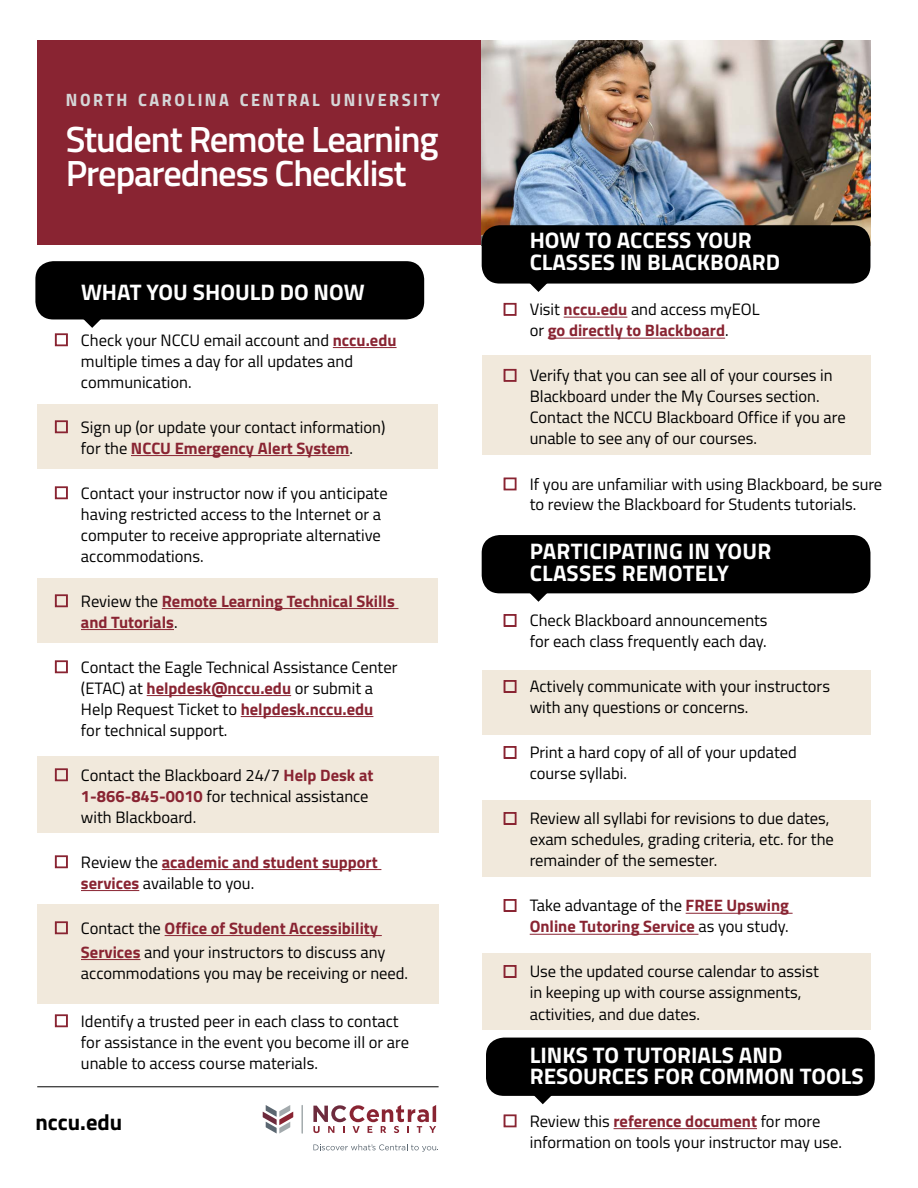
<style>
.page{position:relative;width:918px;height:1188px;background:#fff}
.page>*{position:absolute;margin:0;border:0;box-sizing:border-box;transform-origin:0 0}
.t1{font:600 36.45px/33.8px "Titillium";letter-spacing:-.03em;color:#fff}
.t2{font:700 22.5px/21.6px "Titillium";color:#fff}
.t3{font:700 22.5px "Titillium";color:#000}
.t4{font:17.85px "Titillium Bold Upright";color:#d5d6d7}
.t5{font:16.5px/21px "Titillium";color:#000}
.t6{font:700 16.5px/21px "Titillium";color:#892432}
.s1{font-weight:700;color:#892432}
.s2{font-weight:400;color:#000}
</style>
<div class="page">
<div style="left:482px;top:801px;width:388px;height:76px;background:#f1e9dc"></div>
<div style="left:482px;top:355px;width:388px;height:100px;background:#f1e9dc"></div>
<div style="left:482px;top:670px;width:388px;height:65px;background:#f1e9dc"></div>
<div style="left:482px;top:954px;width:388px;height:76px;background:#f1e9dc"></div>
<hr style="left:37px;top:1086px;width:402px;height:1px;background:#000">
<div style="left:37px;top:404px;width:401px;height:65px;background:#f1e9dc"></div>
<div style="left:37px;top:904px;width:402px;height:100px;background:#f1e9dc"></div>
<div style="left:37px;top:757px;width:402px;height:76px;background:#f1e9dc"></div>
<div style="left:37px;top:578px;width:401px;height:65px;background:#f1e9dc"></div>
<hr style="left:333px;top:347px;width:64px;height:1px;background:#892432">
<hr style="left:131px;top:455px;width:219px;height:1px;background:#892432">
<hr style="left:162px;top:608px;width:236px;height:1px;background:#892432">
<hr style="left:81px;top:629px;width:93px;height:1px;background:#892432">
<hr style="left:147px;top:695px;width:144px;height:1px;background:#892432">
<hr style="left:241px;top:716px;width:132px;height:1px;background:#892432">
<hr style="left:162px;top:869px;width:219px;height:1px;background:#892432">
<hr style="left:81px;top:890px;width:58px;height:1px;background:#892432">
<hr style="left:165px;top:935px;width:217px;height:1px;background:#892432">
<hr style="left:81px;top:959px;width:59px;height:1px;background:#892432">
<hr style="left:564px;top:317px;width:63px;height:1px;background:#892432">
<hr style="left:548px;top:338px;width:177px;height:1px;background:#892432">
<hr style="left:686px;top:913px;width:107px;height:1px;background:#892432">
<hr style="left:530px;top:934px;width:168px;height:1px;background:#892432">
<hr style="left:614px;top:1128px;width:143px;height:1px;background:#892432">
<div style="left:37px;top:40px;width:445px;height:205px;background:#892432"></div>
<img style="left:482px;top:40px;width:388px;height:199px">
<div style="left:35px;top:261px;width:389px;height:58px;background:#000;border-radius:18px"></div>
<svg style="left:82px;top:319px;width:20px;height:9px"></svg>
<div style="left:482px;top:225px;width:388px;height:59px;background:#000;border-radius:18px"></div>
<svg style="left:529px;top:283px;width:19px;height:9px"></svg>
<div style="left:482px;top:535px;width:388px;height:58px;background:#000;border-radius:18px"></div>
<svg style="left:529px;top:593px;width:19px;height:9px"></svg>
<div style="left:486px;top:1038px;width:389px;height:58px;background:#000;border-radius:18px"></div>
<svg style="left:533px;top:1095px;width:20px;height:9px"></svg>
<svg style="left:263px;top:1105px;width:30px;height:28px"></svg>
<hr style="left:301px;top:1106px;width:2px;height:27px;background:#a3aaad">
<svg style="left:313px;top:1105px;width:123px;height:28px"></svg>
<svg style="left:313px;top:1144px;width:125px;height:8px"></svg>
<svg style="left:55px;top:333px;width:13px;height:14px"></svg>
<svg style="left:55px;top:420px;width:13px;height:14px"></svg>
<svg style="left:55px;top:486px;width:13px;height:14px"></svg>
<svg style="left:55px;top:594px;width:13px;height:14px"></svg>
<svg style="left:55px;top:660px;width:13px;height:14px"></svg>
<svg style="left:55px;top:768px;width:13px;height:14px"></svg>
<svg style="left:55px;top:855px;width:13px;height:14px"></svg>
<svg style="left:55px;top:921px;width:13px;height:14px"></svg>
<svg style="left:55px;top:1014px;width:13px;height:14px"></svg>
<svg style="left:503px;top:303px;width:14px;height:13px"></svg>
<svg style="left:503px;top:369px;width:14px;height:13px"></svg>
<svg style="left:503px;top:477px;width:14px;height:14px"></svg>
<svg style="left:503px;top:614px;width:14px;height:13px"></svg>
<svg style="left:503px;top:680px;width:14px;height:145px"></svg>
<svg style="left:503px;top:899px;width:14px;height:79px"></svg>
<svg style="left:503px;top:1114px;width:14px;height:14px"></svg>
<p class="t4" style="left:66px;top:86px;width:376px">N O R T H C A R O L I N A C E N T R A L U N I V E R S I T Y</p>
<p class="t1" style="left:66px;top:121px;width:374px">Student Remote Learning<br>Preparedness Checklist</p>
<p class="t2" style="left:81px;top:280px;width:285px">WHAT YOU SHOULD DO NOW</p>
<p class="t5" style="left:81px;top:329px;width:317px">Check your NCCU email account and <span class="s1">nccu.edu </span>multiple times a day for all updates and communication.</p>
<p class="t5" style="left:81px;top:416px;width:306px">Sign up (or update your contact information) for the <span class="s1">NCCU Emergency Alert System</span>.</p>
<p class="t5" style="left:81px;top:482px;width:308px">Contact your instructor now if you anticipate having restricted access to the Internet or a computer to receive appropriate alternative accommodations.</p>
<p class="t6" style="left:81px;top:590px;width:315px"><span class="s2">Review the</span> Remote Learning Technical Skills and Tutorials<span class="s2">.</span></p>
<p class="t5" style="left:81px;top:656px;width:318px">Contact the Eagle Technical Assistance Center (ETAC) at <span class="s1">helpdesk@nccu.edu</span> or submit a Help Request Ticket to <span class="s1">helpdesk.nccu.edu<br></span>for technical support.</p>
<p class="t5" style="left:81px;top:764px;width:294px">Contact the Blackboard 24/7 <span class="s1">Help Desk at<br>1-866-845-0010</span> for technical assistance with Blackboard.</p>
<p class="t6" style="left:81px;top:851px;width:298px"><span class="s2">Review the</span> academic and student support services <span class="s2">available to you.</span></p>
<p class="t6" style="left:81px;top:917px;width:299px"><span class="s2">Contact the</span> Office of Student Accessibility</p>
<p class="t5" style="left:81px;top:941px;width:329px"><span class="s1">Services</span> and your instructors to discuss any accommodations you may be receiving or need.</p>
<p class="t5" style="left:81px;top:1010px;width:330px">Identify a trusted peer in each class to contact for assistance in the event you become ill or are unable to access course materials.</p>
<p class="t3" style="left:35px;top:1105px;width:88px">nccu.edu</p>
<p class="t2" style="left:530px;top:228px;width:252px">HOW TO ACCESS YOUR<br>CLASSES IN BLACKBOARD</p>
<p class="t6" style="left:530px;top:298px;width:231px"><span class="s2">Visit</span> nccu.edu <span class="s2">and access myEOL or</span> go directly to Blackboard<span class="s2">.</span></p>
<p class="t5" style="left:530px;top:364px;width:317px">Verify that you can see all of your courses in Blackboard under the My Courses section.<br>Contact the NCCU Blackboard Office if you are unable to see any of our courses.</p>
<p class="t5" style="left:530px;top:473px;width:354px;line-height:19.8px">If you are unfamiliar with using Blackboard, be sure to review the Blackboard for Students tutorials.</p>
<p class="t2" style="left:530px;top:539px;width:243px">PARTICIPATING IN YOUR<br>CLASSES REMOTELY</p>
<p class="t5" style="left:530px;top:609px;width:239px">Check Blackboard announcements for each class frequently each day.</p>
<p class="t5" style="left:530px;top:675px;width:302px">Actively communicate with your instructors with any questions or concerns.</p>
<p class="t5" style="left:530px;top:741px;width:269px">Print a hard copy of all of your updated course syllabi.</p>
<p class="t5" style="left:530px;top:807px;width:306px">Review all syllabi for revisions to due dates, exam schedules, grading criteria, etc. for the remainder of the semester.</p>
<p class="t6" style="left:530px;top:894px;width:261px"><span class="s2">Take advantage of the</span> FREE Upswing<br>Online Tutoring Service <span class="s2">as you study.</span></p>
<p class="t5" style="left:530px;top:960px;width:291px">Use the updated course calendar to assist in keeping up with course assignments, activities, and due dates.</p>
<p class="t2" style="left:530px;top:1043px;width:335px">LINKS TO TUTORIALS AND<br>RESOURCES FOR COMMON TOOLS</p>
<p class="t5" style="left:530px;top:1109px;width:314px;line-height:21.6px">Review this <span class="s1">reference document</span> for more information on tools your instructor may use.</p>
</div>
